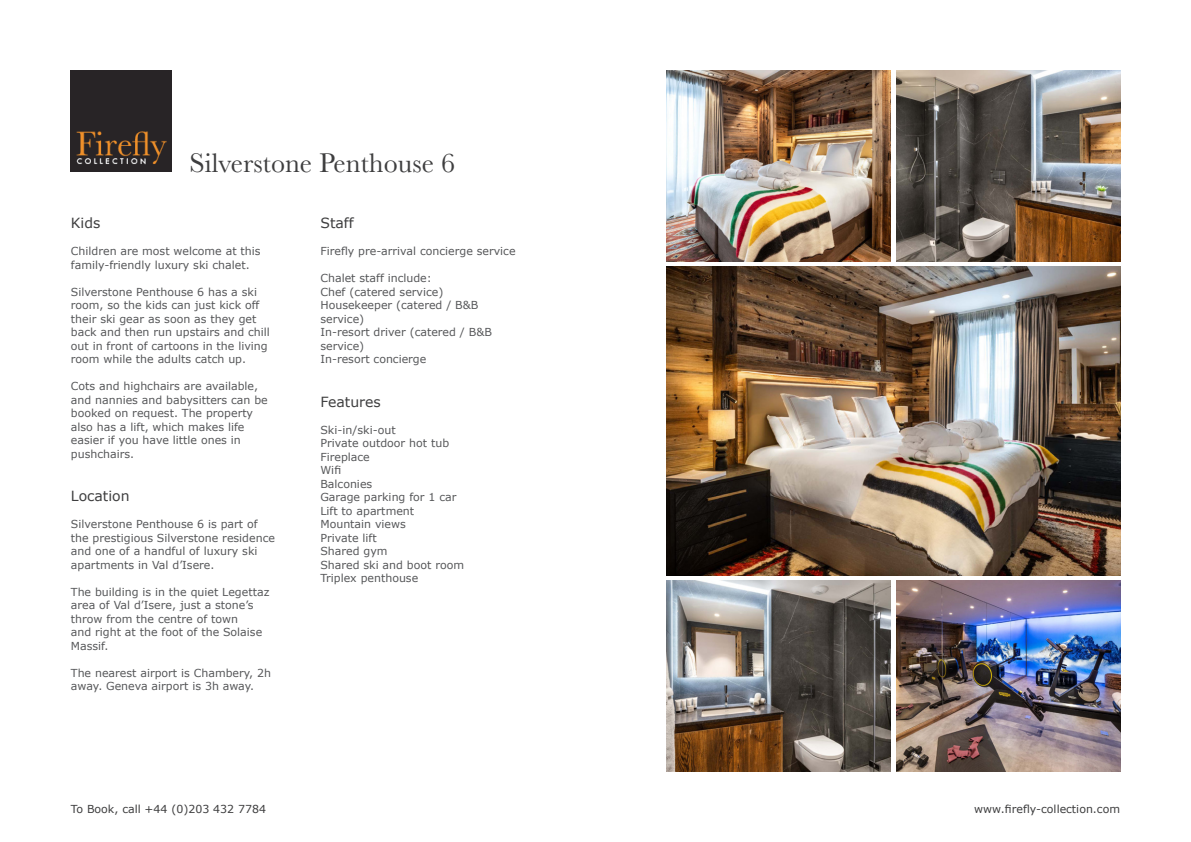
<style>
.page{position:relative;width:1191px;height:842px;background:#fff}
.page>*{position:absolute;margin:0;border:0;box-sizing:border-box;transform-origin:0 0}
.t1{font:28px "Baskerville";color:#3e3e3f}
.t2{font:14px "Verdana";color:#3e3e3f}
.t3{font:11px/13.5px "Verdana";color:#57585a}
.t4{font:11px "Verdana";color:#3e3e3f}
</style>
<div class="page">
<img style="left:71px;top:71px;width:101px;height:101px">
<img style="left:666px;top:267px;width:454px;height:308px">
<img style="left:666px;top:71px;width:224px;height:190px">
<img style="left:896px;top:71px;width:224px;height:190px">
<img style="left:666px;top:581px;width:224px;height:190px">
<img style="left:896px;top:581px;width:224px;height:190px">
<p class="t1" style="left:190px;top:145px;width:267px">Silverstone Penthouse 6</p>
<p class="t2" style="left:71px;top:214px;width:31px">Kids</p>
<p class="t3" style="left:71px;top:244px;width:191px">Children are most welcome at this family-friendly luxury ski chalet.</p>
<p class="t3" style="left:71px;top:285px;width:200px">Silverstone Penthouse 6 has a ski room, so the kids can just kick off their ski gear as soon as they get back and then run upstairs and chill out in front of cartoons in the living room while the adults catch up.</p>
<p class="t3" style="left:71px;top:379px;width:198px">Cots and highchairs are available, and nannies and babysitters can be booked on request. The property also has a lift, which makes life easier if you have little ones in pushchairs.</p>
<p class="t2" style="left:71px;top:487px;width:60px">Location</p>
<p class="t3" style="left:71px;top:518px;width:206px">Silverstone Penthouse 6 is part of the prestigious Silverstone residence and one of a handful of luxury ski apartments in Val d’Isere.</p>
<p class="t3" style="left:71px;top:585px;width:200px">The building is in the quiet Legettaz area of Val d’Isere, just a stone’s throw from the centre of town<br>and right at the foot of the Solaise<br>Massif.</p>
<p class="t3" style="left:71px;top:666px;width:202px">The nearest airport is Chambery, 2h away. Geneva airport is 3h away.</p>
<p class="t4" style="left:71px;top:802px;width:197px">To Book, call +44 (0)203 432 7784</p>
<p class="t2" style="left:320px;top:214px;width:35px">Staff</p>
<p class="t3" style="left:320px;top:244px;width:197px">Firefly pre-arrival concierge service</p>
<p class="t3" style="left:320px;top:271px;width:113px">Chalet staff include:</p>
<p class="t3" style="left:320px;top:285px;width:124px">Chef (catered service)</p>
<p class="t3" style="left:320px;top:298px;width:159px">Housekeeper (catered / B&amp;B service)</p>
<p class="t3" style="left:320px;top:325px;width:173px">In-resort driver (catered / B&amp;B service)</p>
<p class="t3" style="left:320px;top:352px;width:107px">In-resort concierge</p>
<p class="t2" style="left:320px;top:393px;width:62px">Features</p>
<p class="t3" style="left:320px;top:423px;width:77px">Ski-in/ski-out</p>
<p class="t3" style="left:320px;top:437px;width:130px">Private outdoor hot tub</p>
<p class="t3" style="left:320px;top:450px;width:51px">Fireplace</p>
<p class="t3" style="left:320px;top:464px;width:22px">Wifi</p>
<p class="t3" style="left:320px;top:477px;width:53px">Balconies</p>
<p class="t3" style="left:320px;top:491px;width:137px">Garage parking for 1 car</p>
<p class="t3" style="left:320px;top:504px;width:95px">Lift to apartment</p>
<p class="t3" style="left:320px;top:518px;width:87px">Mountain views</p>
<p class="t3" style="left:320px;top:531px;width:58px">Private lift</p>
<p class="t3" style="left:320px;top:545px;width:69px">Shared gym</p>
<p class="t3" style="left:320px;top:558px;width:145px">Shared ski and boot room</p>
<p class="t3" style="left:320px;top:572px;width:99px">Triplex penthouse</p>
<p class="t4" style="left:974px;top:802px;width:147px">www.firefly-collection.com</p>
</div>
